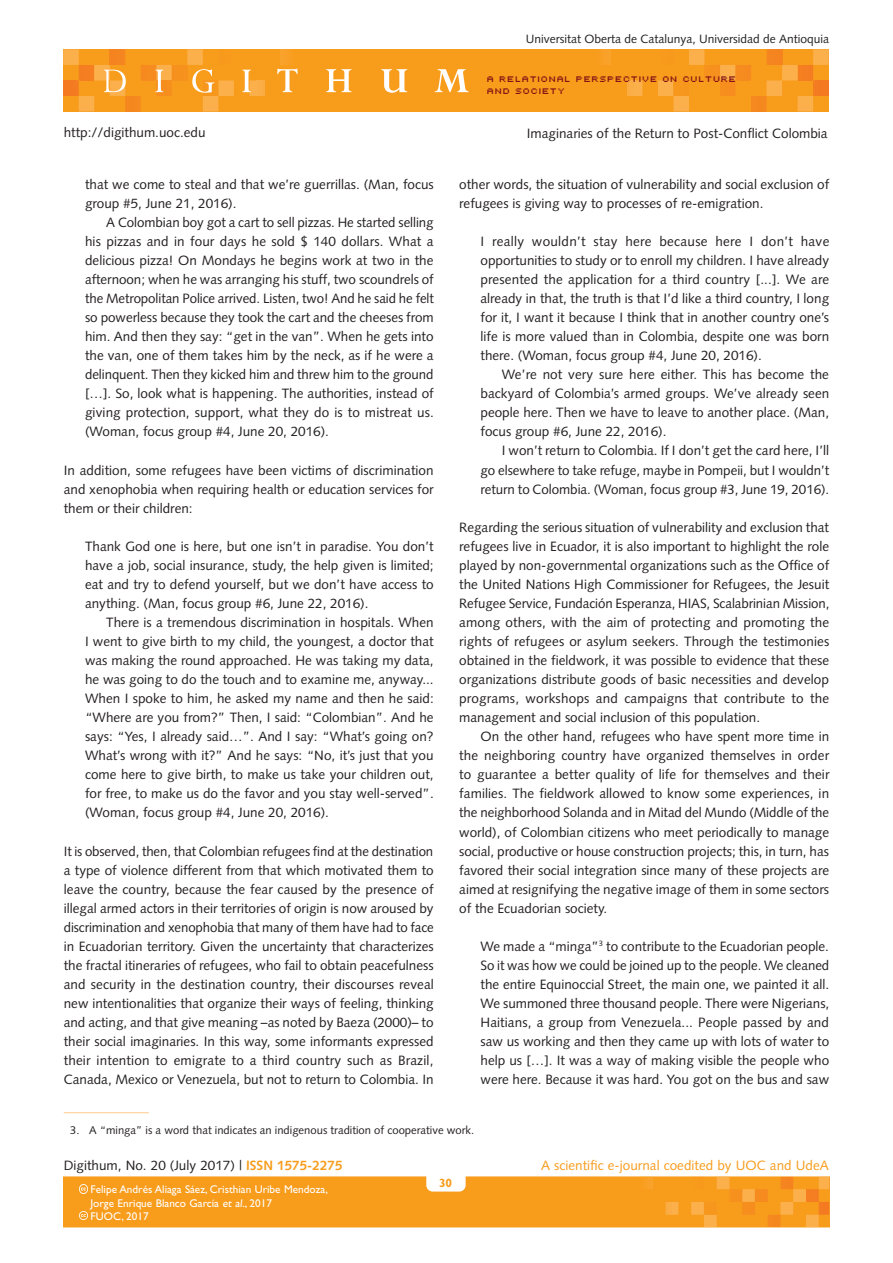
<style>
.page{position:relative;width:893px;height:1263px;background:#fff}
.page>*{position:absolute;margin:0;border:0;box-sizing:border-box;transform-origin:0 0}
._02_textcitat{font:13.5px/19px "Syntax LT";color:#231f20;text-align:justify}
._02_PRIMER_PARAGRAF{font:13.5px/19px "Syntax LT";color:#231f20;text-align:justify}
._02_PARAGRAF_GENERAL{font:13.5px/19px "Syntax LT";color:#231f20;text-align:justify}
.t1{font:13.5px "Syntax LT";color:#f89c1c}
.t2{font:12px "Syntax LT";color:#231f20}
.t3{font:700 12px "Gill Sans";color:#f89c1c}
.t4{font:11.25px/13.5px "Gill Sans";color:#fff}
._04_NOTAS1{font:11.25px "Syntax LT";color:#231f20}
.t5{font:9px/12px "Uni 0554";color:#821316}
.s1{font-weight:700;color:#f89c1c}
</style>
<div class="page">
<div style="left:63px;top:49px;width:766px;height:62px;background:#f89c1c"></div>
<hr style="left:265px;top:49px;width:1px;height:62px;background:#faab40">
<hr style="left:278px;top:49px;width:2px;height:62px;background:#f9a430">
<hr style="left:625px;top:49px;width:2px;height:62px;background:#faab40">
<hr style="left:612px;top:49px;width:1px;height:62px;background:#f9a430">
<svg style="left:605px;top:49px;width:6px;height:16px"></svg>
<svg style="left:627px;top:49px;width:202px;height:62px"></svg>
<hr style="left:815px;top:80px;width:4px;height:16px;background:#f47b21">
<hr style="left:819px;top:80px;width:3px;height:16px;background:#f47a21">
<hr style="left:822px;top:80px;width:3px;height:16px;background:#f47921">
<hr style="left:825px;top:80px;width:4px;height:16px;background:#f47921">
<svg style="left:63px;top:49px;width:202px;height:62px"></svg>
<svg style="left:277px;top:49px;width:21px;height:43px"></svg>
<svg style="left:326px;top:69px;width:26px;height:23px"></svg>
<svg style="left:381px;top:69px;width:26px;height:24px"></svg>
<svg style="left:434px;top:69px;width:35px;height:23px"></svg>
<hr style="left:829px;top:1177px;width:1px;height:50px;background:#f47921">
<svg style="left:64px;top:1177px;width:765px;height:50px;background:#f89d21"></svg>
<hr style="left:64px;top:1112px;width:85px;height:1px;background:#fdcb8a">
<p class="t2" style="left:526px;top:32px;width:305px">Universitat Oberta de Catalunya, Universidad de Antioquia</p>
<p class="t5" style="left:488px;top:72px;width:251px">A RELATIONAL PERSPECTIVE ON CULTURE<br>AND SOCIETY</p>
<p class="_02_PRIMER_PARAGRAF" style="left:64px;top:122px;width:143px">http://digithum.uoc.edu</p>
<p class="_02_PRIMER_PARAGRAF" style="left:527px;top:124px;width:302px">Imaginaries of the Return to Post-Conflict Colombia</p>
<p class="_02_textcitat" style="left:85px;top:175px;width:350px">that we come to steal and that we’re guerrillas. (Man, focus group #5, June 21, 2016).</p>
<p class="_02_textcitat" style="left:85px;top:213px;width:350px;text-indent:21px">A Colombian boy got a cart to sell pizzas. He started selling his pizzas and in four days he sold $ 140 dollars. What a delicious pizza! On Mondays he begins work at two in the afternoon; when he was arranging his stuff, two scoundrels of the Metropolitan Police arrived. Listen, two! And he said he felt so powerless because they took the cart and the cheeses from him. And then they say: “get in the van”. When he gets into the van, one of them takes him by the neck, as if he were a delinquent. Then they kicked him and threw him to the ground […]. So, look what is happening. The authorities, instead of giving protection, support, what they do is to mistreat us. (Woman, focus group #4, June 20, 2016).</p>
<p class="_02_PRIMER_PARAGRAF" style="left:64px;top:460px;width:371px">In addition, some refugees have been victims of discrimination and xenophobia when requiring health or education services for them or their children:</p>
<p class="_02_textcitat" style="left:85px;top:537px;width:350px">Thank God one is here, but one isn’t in paradise. You don’t have a job, social insurance, study, the help given is limited; eat and try to defend yourself, but we don’t have access to anything. (Man, focus group #6, June 22, 2016).</p>
<p class="_02_textcitat" style="left:85px;top:613px;width:350px;text-indent:21px">There is a tremendous discrimination in hospitals. When I went to give birth to my child, the youngest, a doctor that was making the round approached. He was taking my data, he was going to do the touch and to examine me, anyway...<br>When I spoke to him, he asked my name and then he said: “Where are you from?” Then, I said: “Colombian”. And he says: “Yes, I already said…”. And I say: “What’s going on?<br>What’s wrong with it?” And he says: “No, it’s just that you come here to give birth, to make us take your children out, for free, to make us do the favor and you stay well-served”. (Woman, focus group #4, June 20, 2016).</p>
<p class="_02_PRIMER_PARAGRAF" style="left:64px;top:841px;width:372px">It is observed, then, that Colombian refugees find at the destination a type of violence different from that which motivated them to leave the country, because the fear caused by the presence of illegal armed actors in their territories of origin is now aroused by discrimination and xenophobia that many of them have had to face in Ecuadorian territory. Given the uncertainty that characterizes the fractal itineraries of refugees, who fail to obtain peacefulness and security in the destination country, their discourses reveal new intentionalities that organize their ways of feeling, thinking and acting, and that give meaning –as noted by Baeza (2000)– to their social imaginaries. In this way, some informants expressed their intention to emigrate to a third country such as Brazil, Canada, Mexico or Venezuela, but not to return to Colombia. In</p>
<p class="_02_PRIMER_PARAGRAF" style="left:459px;top:175px;width:371px">other words, the situation of vulnerability and social exclusion of refugees is giving way to processes of re-emigration.</p>
<p class="_02_textcitat" style="left:480px;top:232px;width:350px">I really wouldn’t stay here because here I don’t have opportunities to study or to enroll my children. I have already presented the application for a third country [...]. We are already in that, the truth is that I’d like a third country, I long for it, I want it because I think that in another country one’s life is more valued than in Colombia, despite one was born there. (Woman, focus group #4, June 20, 2016).</p>
<p class="_02_textcitat" style="left:480px;top:365px;width:350px;text-indent:21px">We’re not very sure here either. This has become the backyard of Colombia’s armed groups. We’ve already seen people here. Then we have to leave to another place. (Man, focus group #6, June 22, 2016).</p>
<p class="_02_textcitat" style="left:480px;top:441px;width:350px;text-indent:21px">I won’t return to Colombia. If I don’t get the card here, I’ll go elsewhere to take refuge, maybe in Pompeii, but I wouldn’t return to Colombia. (Woman, focus group #3, June 19, 2016).</p>
<p class="_02_PRIMER_PARAGRAF" style="left:459px;top:517px;width:372px">Regarding the serious situation of vulnerability and exclusion that refugees live in Ecuador, it is also important to highlight the role played by non-governmental organizations such as the Office of the United Nations High Commissioner for Refugees, the Jesuit Refugee Service, Fundación Esperanza, HIAS, Scalabrinian Mission, among others, with the aim of protecting and promoting the rights of refugees or asylum seekers. Through the testimonies obtained in the fieldwork, it was possible to evidence that these organizations distribute goods of basic necessities and develop programs, workshops and campaigns that contribute to the management and social inclusion of this population.</p>
<p class="_02_PARAGRAF_GENERAL" style="left:459px;top:727px;width:372px;text-indent:21px">On the other hand, refugees who have spent more time in the neighboring country have organized themselves in order to guarantee a better quality of life for themselves and their families. The fieldwork allowed to know some experiences, in the neighborhood Solanda and in Mitad del Mundo (Middle of the world), of Colombian citizens who meet periodically to manage social, productive or house construction projects; this, in turn, has favored their social integration since many of these projects are aimed at resignifying the negative image of them in some sectors of the Ecuadorian society.</p>
<p class="_02_textcitat" style="left:480px;top:937px;width:350px">We made a “minga”<sup>3</sup> to contribute to the Ecuadorian people.<br>So it was how we could be joined up to the people. We cleaned the entire Equinoccial Street, the main one, we painted it all.<br>We summoned three thousand people. There were Nigerians, Haitians, a group from Venezuela... People passed by and saw us working and then they came up with lots of water to help us […]. It was a way of making visible the people who were here. Because it was hard. You got on the bus and saw</p>
<p class="_04_NOTAS1" style="left:70px;top:1124px;width:405px">3. A “minga” is a word that indicates an indigenous tradition of cooperative work.</p>
<p class="_02_PRIMER_PARAGRAF" style="left:64px;top:1156px;width:280px">Digithum, No. 20 (July 2017) | <span class="s1">ISSN 1575-2275</span></p>
<p class="t1" style="left:541px;top:1157px;width:289px">A scientific e-journal coedited by UOC and UdeA</p>
<p class="t3" style="left:439px;top:1176px;width:15px">30</p>
<p class="t4" style="left:91px;top:1183px;width:239px">Felipe Andrés Aliaga Sáez, Cristhian Uribe Mendoza,<br>Jorge Enrique Blanco García et al., 2017<br>FUOC, 2017</p>
</div>
